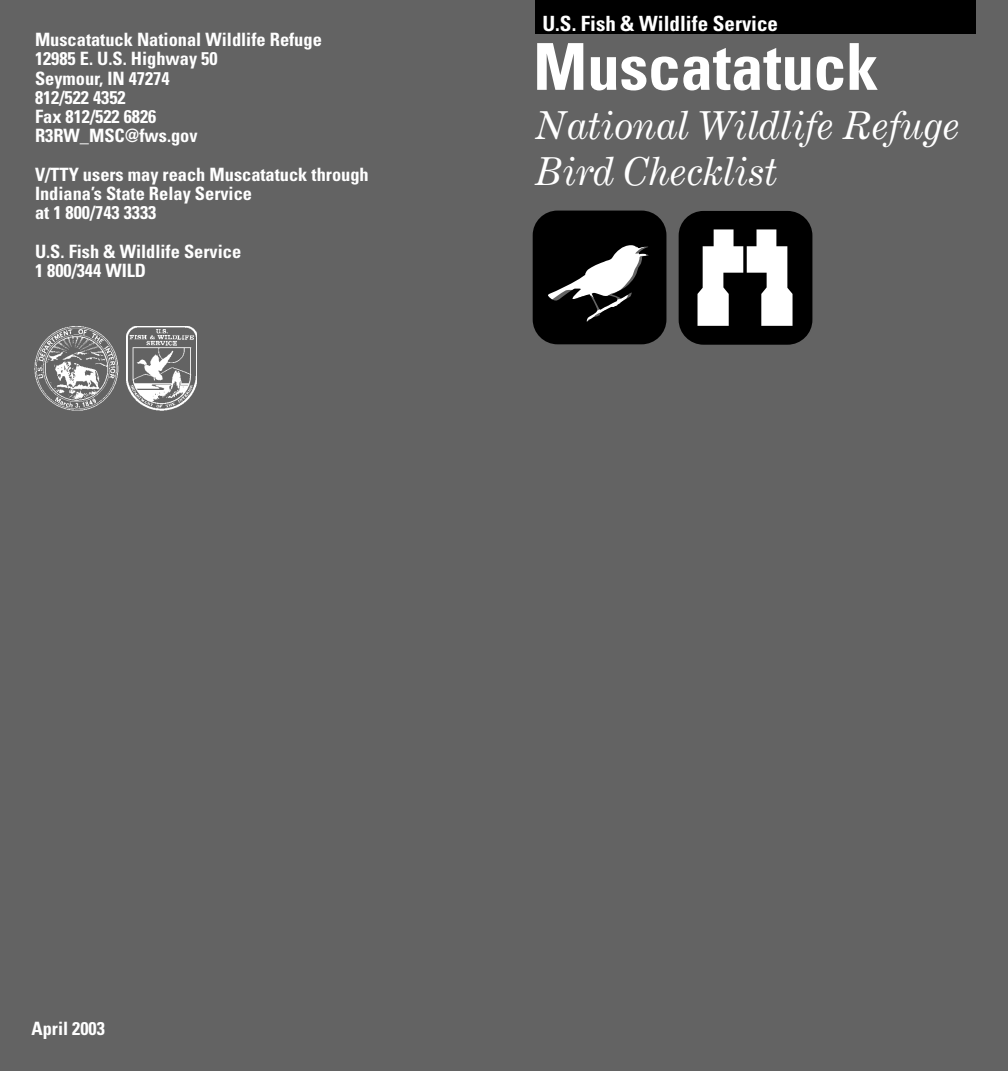
<style>
.page{position:relative;width:1008px;height:1071px;background:#636363}
.page>*{position:absolute;margin:0;border:0;box-sizing:border-box;transform-origin:0 0}
.t1{font:700 condensed 64.75px "Univers";color:#fff}
.t2{font:italic 38.5px/46.2px "Century Expanded BT";color:#fff}
.t3{font:700 condensed 21px "Univers";color:#fff}
.t4{font:700 condensed 18.38px/19.2px "Univers";color:#fff}
</style>
<div class="page">
<div style="left:536px;top:0;width:440px;height:33px;background:#000"></div>
<img style="left:126px;top:326px;width:71px;height:84px">
<img style="left:34px;top:326px;width:84px;height:85px">
<svg style="left:533px;top:211px;width:133px;height:133px;background:#232323"></svg>
<svg style="left:679px;top:211px;width:133px;height:134px;background:#555"></svg>
<p class="t4" style="left:35px;top:30px;width:288px">Muscatatuck National Wildlife Refuge<br>12985 E. U.S. Highway 50<br>Seymour, IN 47274<br>812/522 4352<br>Fax 812/522 6826<br>R3RW_MSC@fws.gov</p>
<p class="t4" style="left:35px;top:165px;width:335px">V/TTY users may reach Muscatatuck through<br>Indiana’s State Relay Service<br>at 1 800/743 3333</p>
<p class="t4" style="left:35px;top:242px;width:208px">U.S. Fish &amp; Wildlife Service<br>1 800/344 WILD</p>
<p class="t3" style="left:542px;top:10px;width:237px">U.S. Fish &amp; Wildlife Service</p>
<h1 class="t1" style="left:533px;top:27px;width:347px">Muscatatuck</h1>
<h2 class="t2" style="left:536px;top:101px;width:426px">National Wildlife Refuge<br>Bird Checklist</h2>
<p class="t4" style="left:32px;top:1019px;width:75px">April 2003</p>
</div>
